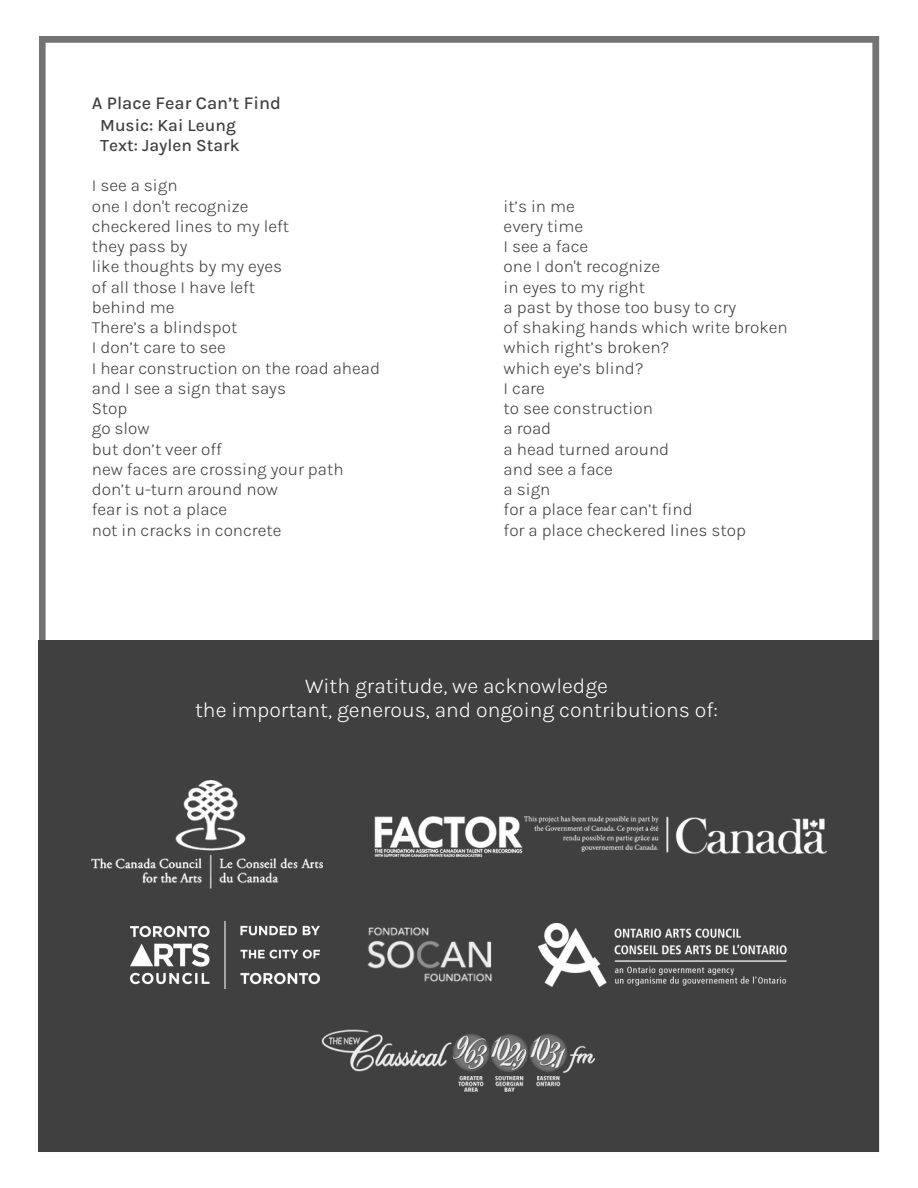
<style>
.page{position:relative;width:918px;height:1188px;background:#fff}
.page>*{position:absolute;margin:0;border:0;box-sizing:border-box;transform-origin:0 0}
.t1{font:300 21.45px "Karla";color:#fff}
.t2{font:500 18px "Karla";color:#404040}
.t3{font:300 17.25px "Karla";color:#404040}
.t4{font:500 17.25px "Karla";color:#404040}
</style>
<div class="page">
<svg style="left:39px;top:36px;width:840px;height:604px"></svg>
<div style="left:39px;top:640px;width:840px;height:512px;background:#404040"></div>
<img style="left:92px;top:781px;width:230px;height:108px">
<img style="left:131px;top:921px;width:189px;height:68px">
<img style="left:538px;top:923px;width:249px;height:63px">
<img style="left:367px;top:927px;width:125px;height:55px">
<img style="left:374px;top:816px;width:149px;height:41px">
<img style="left:524px;top:816px;width:302px;height:38px">
<img style="left:321px;top:1029px;width:274px;height:63px">
<p class="t2" style="left:92px;top:93px;width:191px">A Place Fear Can’t Find</p>
<p class="t4" style="left:100px;top:115px;width:137px">Music: Kai Leung</p>
<p class="t4" style="left:100px;top:135px;width:141px">Text: Jaylen Stark</p>
<p class="t3" style="left:92px;top:176px;width:87px">I see a sign</p>
<p class="t3" style="left:92px;top:196px;width:158px">one I don't recognize</p>
<p class="t3" style="left:92px;top:216px;width:199px">checkered lines to my left</p>
<p class="t3" style="left:92px;top:236px;width:97px">they pass by</p>
<p class="t3" style="left:92px;top:257px;width:192px">like thoughts by my eyes</p>
<p class="t3" style="left:92px;top:277px;width:165px">of all those I have left</p>
<p class="t3" style="left:92px;top:297px;width:84px">behind me</p>
<p class="t3" style="left:92px;top:317px;width:147px">There’s a blindspot</p>
<p class="t3" style="left:92px;top:338px;width:136px">I don’t care to see</p>
<p class="t3" style="left:92px;top:358px;width:290px">I hear construction on the road ahead</p>
<p class="t3" style="left:92px;top:378px;width:196px">and I see a sign that says</p>
<p class="t3" style="left:92px;top:398px;width:37px">Stop</p>
<p class="t3" style="left:92px;top:419px;width:59px">go slow</p>
<p class="t3" style="left:92px;top:439px;width:132px">but don’t veer off</p>
<p class="t3" style="left:92px;top:459px;width:253px">new faces are crossing your path</p>
<p class="t3" style="left:92px;top:479px;width:188px">don’t u-turn around now</p>
<p class="t3" style="left:92px;top:500px;width:137px">fear is not a place</p>
<p class="t3" style="left:92px;top:520px;width:191px">not in cracks in concrete</p>
<p class="t3" style="left:504px;top:196px;width:73px">it’s in me</p>
<p class="t3" style="left:504px;top:216px;width:81px">every time</p>
<p class="t3" style="left:504px;top:236px;width:86px">I see a face</p>
<p class="t3" style="left:504px;top:257px;width:158px">one I don't recognize</p>
<p class="t3" style="left:504px;top:277px;width:143px">in eyes to my right</p>
<p class="t3" style="left:504px;top:297px;width:234px">a past by those too busy to cry</p>
<p class="t3" style="left:504px;top:317px;width:286px">of shaking hands which write broken</p>
<p class="t3" style="left:504px;top:338px;width:167px">which right’s broken?</p>
<p class="t3" style="left:504px;top:358px;width:141px">which eye’s blind?</p>
<p class="t3" style="left:504px;top:378px;width:43px">I care</p>
<p class="t3" style="left:504px;top:398px;width:151px">to see construction</p>
<p class="t3" style="left:504px;top:419px;width:49px">a road</p>
<p class="t3" style="left:504px;top:439px;width:167px">a head turned around</p>
<p class="t3" style="left:504px;top:459px;width:111px">and see a face</p>
<p class="t3" style="left:504px;top:479px;width:48px">a sign</p>
<p class="t3" style="left:504px;top:500px;width:191px">for a place fear can’t find</p>
<p class="t3" style="left:504px;top:520px;width:244px">for a place checkered lines stop</p>
<p class="t1" style="left:305px;top:673px;width:305px">With gratitude, we acknowledge</p>
<p class="t1" style="left:195px;top:698px;width:524px">the important, generous, and ongoing contributions of:</p>
</div>
